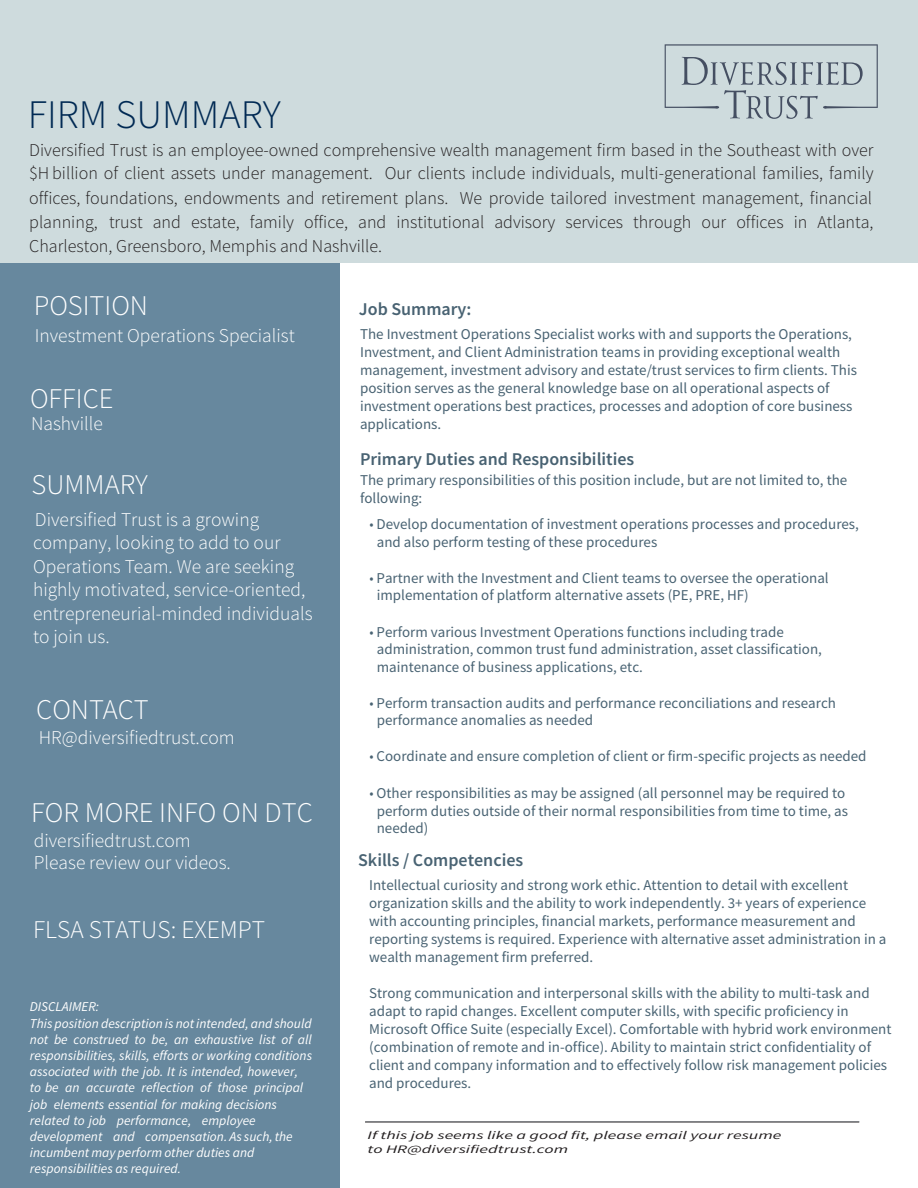
<style>
.page{position:relative;width:918px;height:1188px;background:#fff}
.page>*{position:absolute;margin:0;border:0;box-sizing:border-box;transform-origin:0 0}
.t1{font:300 40.5px "Source Sans Pro";color:#002953}
.t2{font:300 28.5px "Source Sans Pro";color:#fff}
.t3{font:300 25.5px "Source Sans Pro";color:#fff}
.t4{font:300 19.5px/23.5px "Source Sans Pro";color:#fff}
.t5{font:300 18px/23.9px "Source Sans Pro";color:#231f20;text-align:justify}
.t6{font:600 18px "Source Sans Pro";color:#486272}
.t7{font:600 18px "Source Sans Pro";color:#496373}
.t8{font:15px/18px "Source Sans Pro";color:#496373}
.t9{font:15px/18px "Source Sans Pro";color:#486272}
.t10{font:italic 13.5px/16.2px "Source Sans Pro";color:#fff}
.t11{font:italic 11.4px/13.6px "Source Sans Pro";color:#231f20;scale:1.58 1}
.s1{font-weight:300}
.s2{color:#fff}
</style>
<div class="page">
<div style="left:0;top:263px;width:340px;height:925px;background:#67889e"></div>
<div style="left:0;top:0;width:918px;height:263px;background:#cedbdd"></div>
<svg style="left:665px;top:44px;width:213px;height:75px"></svg>
<hr style="left:365px;top:1122px;width:494px;height:1px;background:#231f20">
<h1 class="t1" style="left:28px;top:90px;width:255px">FIRM SUMMARY</h1>
<p class="t5" style="left:29px;top:138px;width:846px">Diversified Trust is an employee-owned comprehensive wealth management firm based in the Southeast with over $H billion of client assets under management. Our clients include individuals, multi-generational families, family offices, foundations, endowments and retirement plans. We provide tailored investment management, financial planning, trust and estate, family office, and institutional advisory services through our offices in Atlanta, Charleston, Greensboro, Memphis and Nashville.</p>
<h2 class="t2" style="left:34px;top:288px;width:116px">POSITION</h2>
<h3 class="t4" style="left:35px;top:324px;width:262px">Investment Operations Specialist</h3>
<h2 class="t2" style="left:30px;top:381px;width:85px">OFFICE</h2>
<h3 class="t4" style="left:31px;top:412px;width:73px">Nashville</h3>
<h2 class="t2" style="left:32px;top:467px;width:118px">SUMMARY</h2>
<h3 class="t4" style="left:33px;top:508px;width:281px">Diversified Trust is a growing company, looking to add to our<br>Operations Team. We are seeking highly motivated, service-oriented, entrepreneurial-minded individuals to join us.</h3>
<h2 class="t2" style="left:36px;top:692px;width:114px">CONTACT</h2>
<h3 class="t4" style="left:39px;top:726px;width:197px">HR@diversifiedtrust.com</h3>
<h2 class="t2" style="left:31px;top:795px;width:283px">FOR MORE INFO ON DTC</h2>
<h3 class="t4" style="left:34px;top:829px;width:199px;line-height:21.9px">diversifiedtrust.com<br>Please review our videos.</h3>
<h3 class="t3" style="left:33px;top:914px;width:234px">FLSA STATUS: EXEMPT</h3>
<p class="t10" style="left:30px;top:999px;width:284px">DISCLAIMER:<br>This position description is not intended, and should not be construed to be, an exhaustive list of all responsibilities, skills, efforts or working conditions associated with the job. It is intended, however, to be an accurate reflection of those principal job elements essential for making decisions related to job performance, employee development and compensation. As such, the incumbent may perform other duties and responsibilities as required.</p>
<p class="t6" style="left:359px;top:297px;width:114px">Job Summary:</p>
<p class="t9" style="left:360px;top:325px;width:499px">The Investment Operations Specialist works with and supports the Operations, Investment, and Client Administration teams in providing exceptional wealth management, investment advisory and estate/trust services to firm clients. This position serves as the general knowledge base on all operational aspects of investment operations best practices, processes and adoption of core business applications.</p>
<p class="t6" style="left:360px;top:447px;width:276px">Primary Duties and Responsibilities</p>
<p class="t9" style="left:360px;top:471px;width:489px">The primary responsibilities of this position include, but are not limited to, the following:</p>
<p class="t8" style="left:369px;top:516px;width:491px;line-height:17.5px"><span class="s1">•</span> Develop documentation of investment operations processes and procedures,<br><span class="s2">1</span>and also perform testing of these procedures</p>
<p class="t8" style="left:369px;top:569px;width:461px;line-height:17.5px"><span class="s1">•</span> Partner with the Investment and Client teams to oversee the operational<br><span class="s2">1</span>implementation of platform alternative assets (PE, PRE, HF)</p>
<p class="t8" style="left:369px;top:623px;width:454px"><span class="s1">•</span> Perform various Investment Operations functions including trade<br><span class="s2">1</span>administration, common trust fund administration, asset classification,<br><span class="s2">1</span>maintenance of business applications, etc.</p>
<p class="t8" style="left:369px;top:694px;width:468px;line-height:17.5px"><span class="s1">•</span> Perform transaction audits and performance reconciliations and research<br><span class="s2">1</span>performance anomalies as needed</p>
<p class="t8" style="left:369px;top:747px;width:499px"><span class="s1">•</span> Coordinate and ensure completion of client or firm-specific projects as needed</p>
<p class="t8" style="left:369px;top:784px;width:480px"><span class="s1">•</span> Other responsibilities as may be assigned (all personnel may be required to<br><span class="s2">1</span>perform duties outside of their normal responsibilities from time to time, as<br><span class="s2">1</span>needed)</p>
<p class="t7" style="left:358px;top:849px;width:167px">Skills / Competencies</p>
<p class="t8" style="left:369px;top:876px;width:519px">Intellectual curiosity and strong work ethic. Attention to detail with excellent organization skills and the ability to work independently. 3+ years of experience with accounting principles, financial markets, performance measurement and reporting systems is required. Experience with alternative asset administration in a wealth management firm preferred.</p>
<p class="t8" style="left:369px;top:984px;width:524px">Strong communication and interpersonal skills with the ability to multi-task and adapt to rapid changes. Excellent computer skills, with specific proficiency in Microsoft Office Suite (especially Excel). Comfortable with hybrid work environment (combination of remote and in-office). Ability to maintain strict confidentiality of client and company information and to effectively follow risk management policies and procedures.</p>
<p class="t11" style="left:368px;top:1128px;width:263px">If this job seems like a good fit, please email your resume to HR@diversifiedtrust.com</p>
</div>
